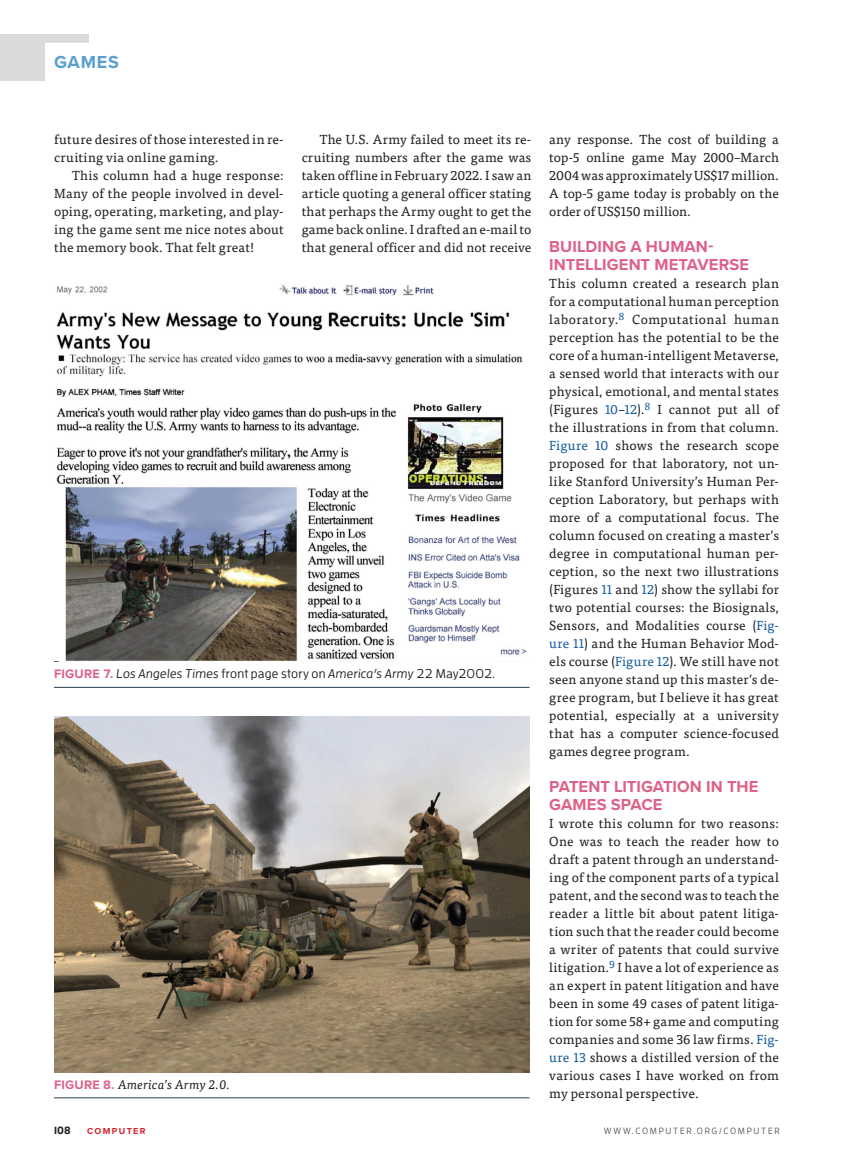
<style>
.page{position:relative;width:851px;height:1161px;background:#fff}
.page>*{position:absolute;margin:0;border:0;box-sizing:border-box;transform-origin:0 0}
.t1{font:700 18px "Proxima Nova";letter-spacing:.045em;color:#58a0d2}
.t2{font:700 16.5px/18px "Proxima Nova";letter-spacing:.005em;color:#de6287}
.t3{font:13.2px/18px "Tisa Pro";letter-spacing:.015em;color:#231f20;text-align:justify}
.t4{font:13.2px "Tisa Pro";letter-spacing:.035em;color:#231f20}
.t5{font:italic 500 12.75px "Enzo OT";letter-spacing:.015em;color:#231f20}
.t6{font:italic 12.75px "Tisa Pro";letter-spacing:.02em;color:#231f20}
.t7{font:700 10.5px "Enzo OT";color:#231f20}
.t8{font:500 9px "Enzo OT";letter-spacing:.19em;color:#57585a}
.t9{font:700 9px "Proxima Nova";letter-spacing:.145em;color:#d1232a}
.s1{color:#175d9e}
.s2{font-family:"Proxima Nova";font-weight:700;font-style:normal;color:#de6287}
.s3{font-style:normal}
</style>
<div class="page">
<div style="left:0;top:34px;width:89px;height:47px;background:#d9dadc"></div>
<div style="left:45px;top:43px;width:82px;height:42px;background:#fff"></div>
<img style="left:54px;top:716px;width:475px;height:357px">
<hr style="left:54px;top:1098px;width:475px;height:1px;background:#2a3d50">
<img style="left:54px;top:285px;width:473px;height:377px">
<hr style="left:54px;top:687px;width:475px;height:1px;background:#2a3d50">
<h1 class="t1" style="left:54px;top:49px;width:67px">GAMES</h1>
<p class="t3" style="left:301px;top:130px;width:231px;text-indent:18px">The U.S. Army failed to meet its re&shy;cruiting numbers after the game was taken offline in February 2022. I saw an article quoting a general officer stating that perhaps the Army ought to get the game back online. I drafted an e-mail to that general officer and did not receive</p>
<p class="t3" style="left:549px;top:130px;width:231px">any response. The cost of building a top-5 online game May 2000–March 2004 was approximately US$17 million.<br>A top-5 game today is probably on the order of US$150 million.</p>
<p class="t3" style="left:54px;top:130px;width:231px">future desires of those interested in re-</p>
<p class="t4" style="left:54px;top:148px;width:166px">cruiting via online gaming.</p>
<p class="t3" style="left:72px;top:166px;width:213px">This column had a huge response:</p>
<p class="t3" style="left:54px;top:184px;width:231px">Many of the people involved in devel-</p>
<p class="t3" style="left:54px;top:202px;width:231px">oping, operating, marketing, and play-</p>
<p class="t3" style="left:54px;top:220px;width:231px">ing the game sent me nice notes about</p>
<p class="t3" style="left:54px;top:238px;width:202px">the memory book. That felt great!</p>
<p class="t2" style="left:549px;top:237px;width:201px">BUILDING A HUMAN-<br>INTELLIGENT METAVERSE</p>
<p class="t3" style="left:549px;top:274px;width:231px">This column created a research plan for a computational human perception laboratory.<sup>8</sup> Computational human perception has the potential to be the core of a human-intelligent Metaverse, a sensed world that interacts with our physical, emotional, and mental states (Figures <span class="s1">10</span>–<span class="s1">12</span>).<sup>8</sup> I cannot put all of the illustrations in from that column.<br><span class="s1">Figure 10</span> shows the research scope proposed for that laboratory, not un&shy;like Stanford University’s Human Per&shy;ception Laboratory, but perhaps with more of a computational focus. The column focused on creating a master’s degree in computational human per&shy;ception, so the next two illustrations (Figures <span class="s1">11</span> and <span class="s1">12</span>) show the syllabi for two potential courses: the Biosignals, Sensors, and Modalities course (<span class="s1">Fig&shy;ure 11</span>) and the Human Behavior Mod&shy;els course (<span class="s1">Figure 12</span>). We still have not seen anyone stand up this master’s de&shy;gree program, but I believe it has great potential, especially at a university that has a computer science-focused games degree program.</p>
<p class="t2" style="left:549px;top:777px;width:210px">PATENT LITIGATION IN THE<br>GAMES SPACE</p>
<p class="t3" style="left:549px;top:814px;width:231px">I wrote this column for two reasons:<br>One was to teach the reader how to draft a patent through an understand&shy;ing of the component parts of a typical patent, and the second was to teach the reader a little bit about patent litiga&shy;tion such that the reader could become a writer of patents that could survive litigation.<sup>9</sup> I have a lot of experience as an expert in patent litigation and have been in some 49 cases of patent litiga&shy;tion for some 58+ game and computing companies and some 36 law firms. <span class="s1">Fig&shy;ure 13</span> shows a distilled version of the various cases I have worked on from my personal perspective.</p>
<p class="t5" style="left:54px;top:666px;width:442px"><span class="s2">FIGURE 7.</span> Los Angeles Times <span class="s3">front page story on</span> America’s Army <span class="s3">22 May2002.</span></p>
<p class="t6" style="left:54px;top:1075px;width:178px"><span class="s2">FIGURE 8.</span> America’s Army 2.0.</p>
<p class="t7" style="left:54px;top:1124px;width:18px">108</p>
<p class="t9" style="left:87px;top:1124px;width:60px">COMPUTER</p>
<p class="t8" style="left:603px;top:1126px;width:177px">WWW.COMPUTER.ORG/COMPUTER</p>
</div>
